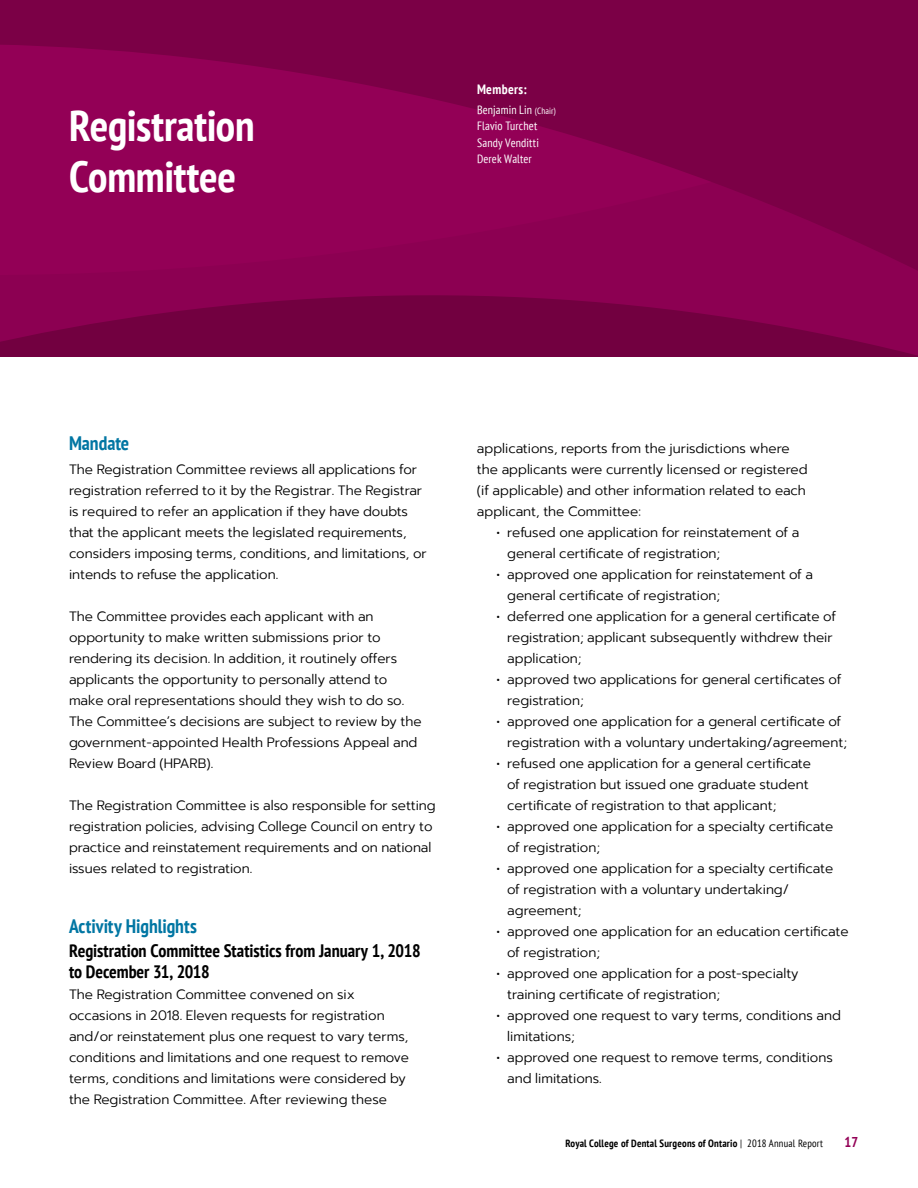
<style>
.page{position:relative;width:918px;height:1188px;background:#fff}
.page>*{position:absolute;margin:0;border:0;box-sizing:border-box;transform-origin:0 0}
.t1{font:700 condensed 43.5px/51px "PT Sans";letter-spacing:-.01em;color:#fff}
.t2{font:700 condensed 19.5px "PT Sans";color:#0076a3}
.t3{font:700 condensed 18px/21px "PT Sans";letter-spacing:-.005em;color:#000}
.t4{font:700 condensed 14.25px "PT Sans";color:#930056}
.t5{font:300 13.5px/21px "Prompt";color:#000}
.t6{font:700 condensed 13.5px "PT Sans";letter-spacing:.025em;color:#fff}
.t7{font:condensed 12px/16.5px "PT Sans";letter-spacing:.01em;color:#fff}
.t8{font:700 condensed 10.5px "PT Sans";letter-spacing:.02em;color:#000}
.s1{font-size:9px}
.s2{font-weight:400}
</style>
<div class="page">
<svg style="left:0;top:0;width:918px;height:357px;background:#85004d"></svg>
<h1 class="t1" style="left:69px;top:99px;width:187px">Registration<br>Committee</h1>
<p class="t6" style="left:477px;top:80px;width:51px">Members:</p>
<p class="t7" style="left:477px;top:101px;width:81px">Benjamin Lin <span class="s1">(Chair)<br></span>Flavio Turchet<br>Sandy Venditti<br>Derek Walter</p>
<p class="t2" style="left:69px;top:430px;width:62px">Mandate</p>
<p class="t5" style="left:69px;top:459px;width:359px">The Registration Committee reviews all applications for registration referred to it by the Registrar. The Registrar is required to refer an application if they have doubts that the applicant meets the legislated requirements, considers imposing terms, conditions, and limitations, or intends to refuse the application.</p>
<p class="t5" style="left:69px;top:606px;width:354px">The Committee provides each applicant with an opportunity to make written submissions prior to rendering its decision. In addition, it routinely offers applicants the opportunity to personally attend to make oral representations should they wish to do so.<br>The Committee’s decisions are subject to review by the government-appointed Health Professions Appeal and Review Board (HPARB).</p>
<p class="t5" style="left:69px;top:795px;width:368px">The Registration Committee is also responsible for setting registration policies, advising College Council on entry to practice and reinstatement requirements and on national issues related to registration.</p>
<p class="t2" style="left:69px;top:913px;width:129px">Activity Highlights</p>
<p class="t3" style="left:69px;top:940px;width:353px">Registration Committee Statistics from January 1, 2018 to December 31, 2018</p>
<p class="t5" style="left:69px;top:984px;width:341px">The Registration Committee convened on six occasions in 2018. Eleven requests for registration and/or reinstatement plus one request to vary terms, conditions and limitations and one request to remove terms, conditions and limitations were considered by the Registration Committee. After reviewing these</p>
<p class="t5" style="left:477px;top:438px;width:332px">applications, reports from the jurisdictions where the applicants were currently licensed or registered (if applicable) and other information related to each applicant, the Committee:</p>
<p class="t5" style="left:507px;top:522px;width:294px;text-indent:-11px">• refused one application for reinstatement of a general certificate of registration;</p>
<p class="t5" style="left:507px;top:564px;width:307px;text-indent:-11px">• approved one application for reinstatement of a general certificate of registration;</p>
<p class="t5" style="left:507px;top:606px;width:330px;text-indent:-11px">• deferred one application for a general certificate of registration; applicant subsequently withdrew their application;</p>
<p class="t5" style="left:507px;top:669px;width:336px;text-indent:-11px">• approved two applications for general certificates of registration;</p>
<p class="t5" style="left:507px;top:711px;width:341px;text-indent:-11px">• approved one application for a general certificate of registration with a voluntary undertaking/agreement;</p>
<p class="t5" style="left:507px;top:753px;width:305px;text-indent:-11px">• refused one application for a general certificate of registration but issued one graduate student certificate of registration to that applicant;</p>
<p class="t5" style="left:507px;top:816px;width:327px;text-indent:-11px">• approved one application for a specialty certificate of registration;</p>
<p class="t5" style="left:507px;top:858px;width:327px;text-indent:-11px">• approved one application for a specialty certificate of registration with a voluntary undertaking/ agreement;</p>
<p class="t5" style="left:507px;top:921px;width:343px;text-indent:-11px">• approved one application for an education certificate of registration;</p>
<p class="t5" style="left:507px;top:963px;width:293px;text-indent:-11px">• approved one application for a post-specialty training certificate of registration;</p>
<p class="t5" style="left:507px;top:1005px;width:335px;text-indent:-11px">• approved one request to vary terms, conditions and limitations;</p>
<p class="t5" style="left:507px;top:1047px;width:327px;text-indent:-11px">• approved one request to remove terms, conditions and limitations.</p>
<p class="t8" style="left:566px;top:1136px;width:259px">Royal College of Dental Surgeons of Ontario <span class="s2">| 2018 Annual Report</span></p>
<p class="t4" style="left:845px;top:1133px;width:15px">17</p>
</div>
